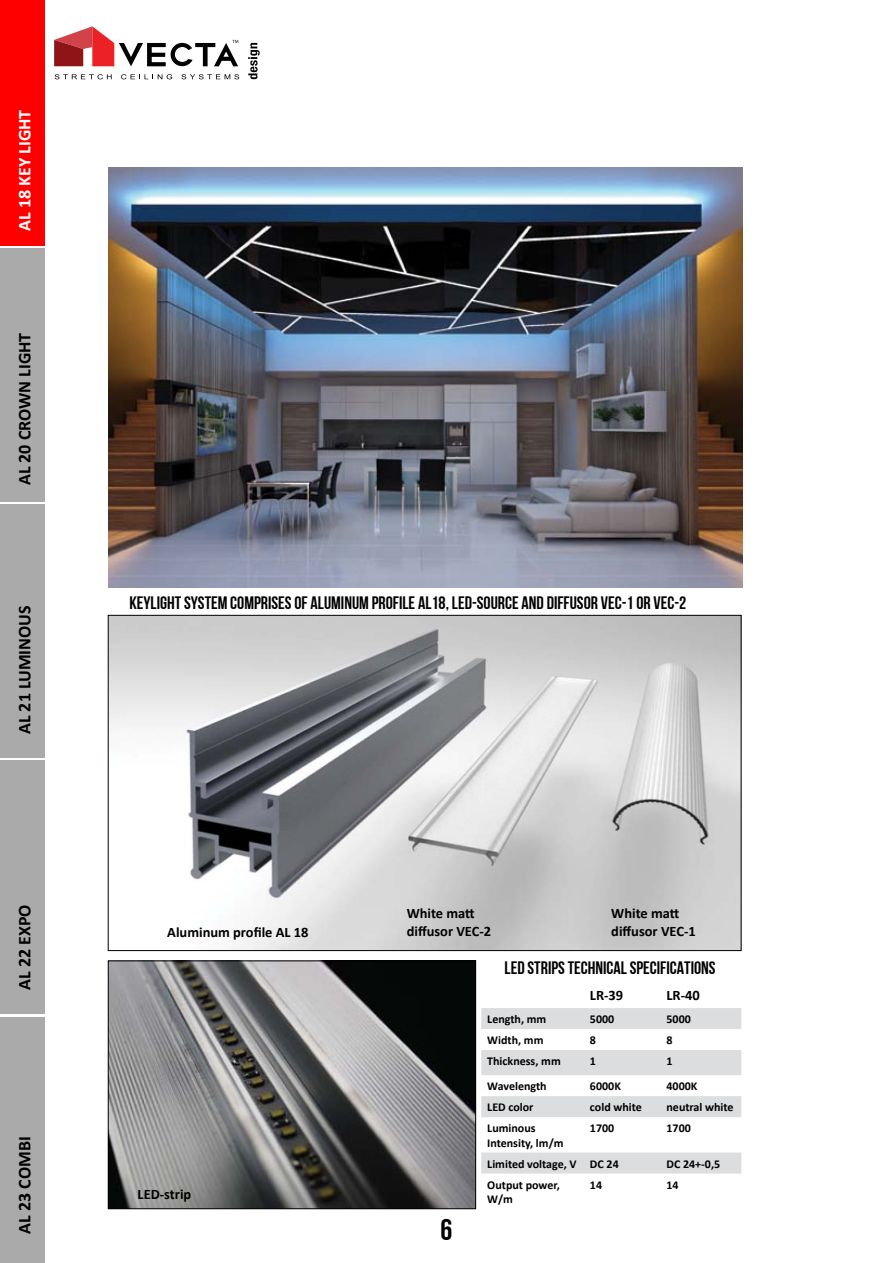
<style>
.page{position:relative;width:893px;height:1263px;background:#fff}
.page>*{position:absolute;margin:0;border:0;box-sizing:border-box;transform-origin:0 0}
.t1{font:30px "Bebas Neue Cyrillic";color:#000}
.t2{font:18px "Bebas Neue Cyrillic";color:#000}
.t3{font:700 18px "Calibri";color:#000}
.t4{font:700 18px "Calibri";color:#fff}
.t5{font:700 14.4px/17.4px "Calibri";color:#000}
.t6{font:700 12px/14.4px "Calibri";color:#000}
</style>
<div class="page">
<div style="left:0;top:1018px;width:44px;height:245px;background:#aaa"></div>
<div style="left:0;top:504px;width:44px;height:254px;background:#aaa"></div>
<div style="left:0;top:760px;width:44px;height:254px;background:#aaa"></div>
<div style="left:0;top:248px;width:44px;height:253px;background:#aaa"></div>
<div style="left:0;top:0;width:44px;height:245px;background:#f00"></div>
<svg style="left:55px;top:74px;width:57px;height:5px"></svg>
<svg style="left:121px;top:74px;width:51px;height:5px"></svg>
<svg style="left:181px;top:74px;width:58px;height:5px"></svg>
<svg style="left:248px;top:43px;width:12px;height:36px"></svg>
<svg style="left:54px;top:26px;width:184px;height:40px"></svg>
<img style="left:110px;top:617px;width:629px;height:332px">
<img style="left:110px;top:963px;width:364px;height:244px">
<div style="left:108px;top:961px;width:368px;height:248px;border:1px solid #000"></div>
<div style="left:481px;top:1008px;width:260px;height:21px;background:#dcddde"></div>
<div style="left:481px;top:1050px;width:260px;height:25px;background:#dcddde"></div>
<div style="left:481px;top:1096px;width:260px;height:21px;background:#dcddde"></div>
<div style="left:481px;top:1152px;width:260px;height:21px;background:#dcddde"></div>
<img style="left:108px;top:168px;width:634px;height:420px">
<h2 class="t4" style="left:13px;top:231px;width:123px;rotate:-90deg">AL 18 KEY LIGHT</h2>
<h2 class="t3" style="left:13px;top:485px;width:154px;rotate:-90deg">AL 20 CROWN LIGHT</h2>
<h2 class="t3" style="left:13px;top:734px;width:130px;rotate:-90deg">AL 21 LUMINOUS</h2>
<h2 class="t3" style="left:13px;top:990px;width:87px;rotate:-90deg">AL 22 EXPO</h2>
<h2 class="t3" style="left:13px;top:1234px;width:99px;rotate:-90deg">AL 23 COMBI</h2>
<h2 class="t2" style="left:129px;top:593px;width:559px">KEYLIGHT SYSTEM COMPRISES OF ALUMINUM PROFILE AL18, LED-SOURCE AND DIFFUSOR VEC-1 OR VEC-2</h2>
<p class="t5" style="left:167px;top:923px;width:143px">Aluminum profile AL 18</p>
<p class="t5" style="left:138px;top:1185px;width:55px">LED-strip</p>
<p class="t5" style="left:407px;top:904px;width:86px">White matt diffusor VEC-2</p>
<p class="t5" style="left:611px;top:904px;width:86px">White matt diffusor VEC-1</p>
<h2 class="t2" style="left:505px;top:958px;width:212px">LED STRIPS TECHNICAL SPECIFICATIONS</h2>
<p class="t5" style="left:590px;top:986px;width:35px">LR-39</p>
<p class="t5" style="left:666px;top:986px;width:35px">LR-40</p>
<h1 class="t1" style="left:441px;top:1213px;width:13px">6</h1>
<p class="t6" style="left:487px;top:1011px;width:61px">Length, mm</p>
<p class="t6" style="left:590px;top:1011px;width:26px">5000</p>
<p class="t6" style="left:666px;top:1011px;width:26px">5000</p>
<p class="t6" style="left:487px;top:1032px;width:58px">Width, mm</p>
<p class="t6" style="left:590px;top:1032px;width:8px">8</p>
<p class="t6" style="left:666px;top:1032px;width:8px">8</p>
<p class="t6" style="left:487px;top:1053px;width:75px">Thickness, mm</p>
<p class="t6" style="left:590px;top:1053px;width:8px">1</p>
<p class="t6" style="left:666px;top:1053px;width:8px">1</p>
<p class="t6" style="left:487px;top:1078px;width:61px">Wavelength</p>
<p class="t6" style="left:590px;top:1078px;width:32px">6000K</p>
<p class="t6" style="left:666px;top:1078px;width:32px">4000K</p>
<p class="t6" style="left:487px;top:1099px;width:48px">LED color</p>
<p class="t6" style="left:590px;top:1099px;width:53px">cold white</p>
<p class="t6" style="left:666px;top:1099px;width:69px">neutral white</p>
<p class="t6" style="left:487px;top:1120px;width:78px">Luminous<br>Intensity, lm/m</p>
<p class="t6" style="left:590px;top:1120px;width:26px">1700</p>
<p class="t6" style="left:666px;top:1120px;width:26px">1700</p>
<p class="t6" style="left:487px;top:1156px;width:133px">Limited voltage, V DC 24</p>
<p class="t6" style="left:666px;top:1156px;width:55px">DC 24+-0,5</p>
<p class="t6" style="left:487px;top:1177px;width:74px">Output power,<br>W/m</p>
<p class="t6" style="left:590px;top:1177px;width:14px">14</p>
<p class="t6" style="left:666px;top:1177px;width:14px">14</p>
</div>
